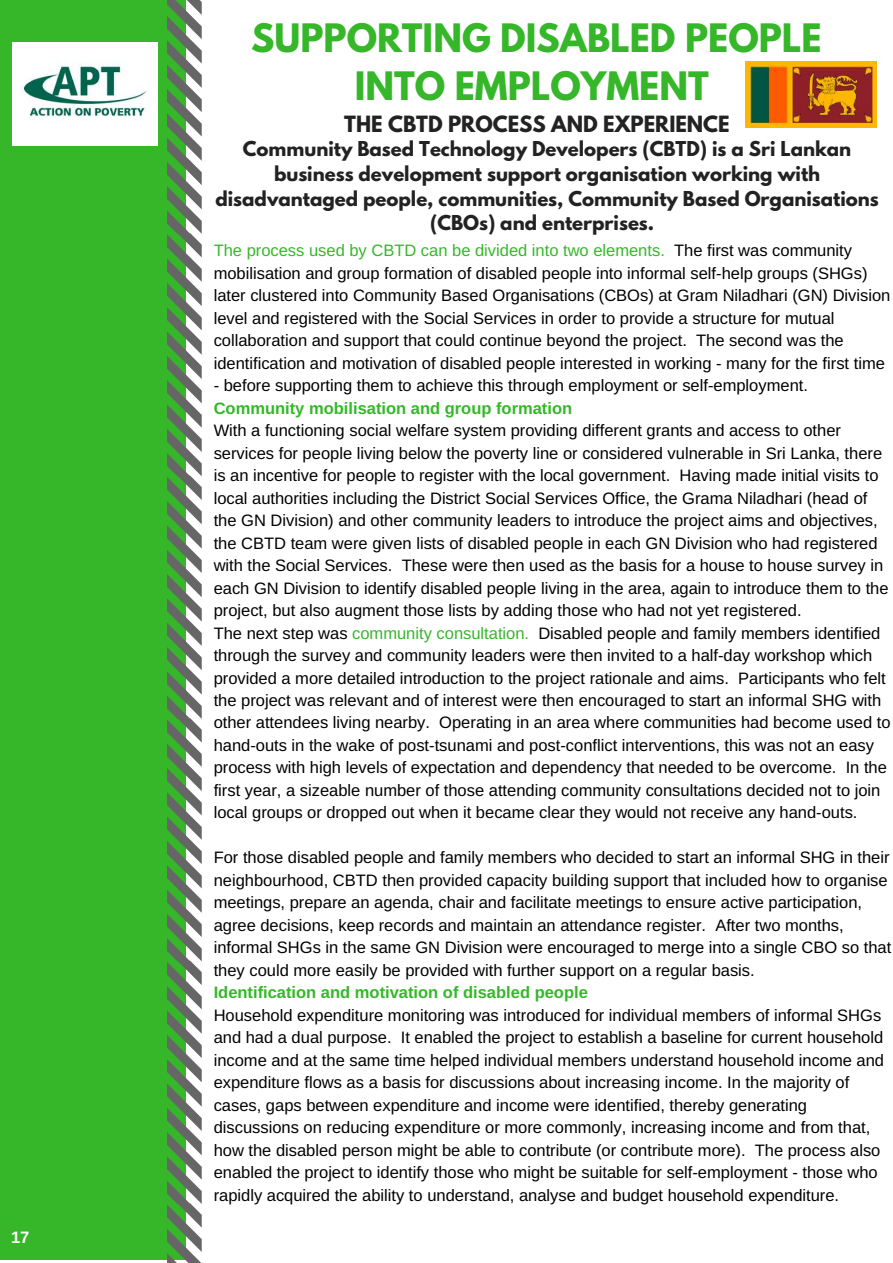
<style>
.page{position:relative;width:893px;height:1263px;background:#fff}
.page>*{position:absolute;margin:0;border:0;box-sizing:border-box;transform-origin:0 0}
.t1{font:700 34.65px/48.3px "League Spartan";color:#35b729;text-align:center}
.t2{font:700 19.8px "League Spartan";color:#222}
.t3{font:700 18.15px/24.8px "League Spartan";color:#222;text-align:center}
.t4{font:16.5px/22.5px "Arimo";color:#000}
.t5{font:700 16.5px "Arimo";color:#35b729}
.t6{font:700 16.5px "Arimo";color:#fff}
.s1{color:#35b729}
</style>
<div class="page">
<div style="left:0;top:0;width:185px;height:1260px;background:#35b729"></div>
<img style="left:745px;top:62px;width:131px;height:65px">
<svg style="left:167px;top:0;width:35px;height:1262px"></svg>
<img style="left:12px;top:43px;width:145px;height:102px">
<p class="t6" style="left:11px;top:1228px;width:20px">17</p>
<h1 class="t1" style="left:251px;top:18px;width:572px">SUPPORTING DISABLED PEOPLE<br>INTO EMPLOYMENT</h1>
<p class="t2" style="left:344px;top:114px;width:387px">THE CBTD PROCESS AND EXPERIENCE</p>
<p class="t3" style="left:215px;top:139px;width:665px">Community Based Technology Developers (CBTD) is a Sri Lankan business development support organisation working with disadvantaged people, communities, Community Based Organisations (CBOs) and enterprises.</p>
<p class="t4" style="left:214px;top:239px;width:678px"><span class="s1">The process used by CBTD can be divided into two elements.</span> The first was community mobilisation and group formation of disabled people into informal self-help groups (SHGs) later clustered into Community Based Organisations (CBOs) at Gram Niladhari (GN) Division level and registered with the Social Services in order to provide a structure for mutual collaboration and support that could continue beyond the project. The second was the identification and motivation of disabled people interested in working - many for the first time</p>
<p class="t4" style="left:214px;top:374px;width:596px">- before supporting them to achieve this through employment or self-employment.</p>
<p class="t5" style="left:214px;top:399px;width:360px">Community mobilisation and group formation</p>
<p class="t4" style="left:214px;top:419px;width:678px">With a functioning social welfare system providing different grants and access to other services for people living below the poverty line or considered vulnerable in Sri Lanka, there is an incentive for people to register with the local government. Having made initial visits to local authorities including the District Social Services Office, the Grama Niladhari (head of the GN Division) and other community leaders to introduce the project aims and objectives, the CBTD team were given lists of disabled people in each GN Division who had registered with the Social Services. These were then used as the basis for a house to house survey in each GN Division to identify disabled people living in the area, again to introduce them to the project, but also augment those lists by adding those who had not yet registered.<br>The next step was <span class="s1">community consultation.</span> Disabled people and family members identified through the survey and community leaders were then invited to a half-day workshop which provided a more detailed introduction to the project rationale and aims. Participants who felt the project was relevant and of interest were then encouraged to start an informal SHG with other attendees living nearby. Operating in an area where communities had become used to hand-outs in the wake of post-tsunami and post-conflict interventions, this was not an easy process with high levels of expectation and dependency that needed to be overcome. In the first year, a sizeable number of those attending community consultations decided not to join local groups or dropped out when it became clear they would not receive any hand-outs.</p>
<p class="t4" style="left:214px;top:846px;width:679px">For those disabled people and family members who decided to start an informal SHG in their neighbourhood, CBTD then provided capacity building support that included how to organise meetings, prepare an agenda, chair and facilitate meetings to ensure active participation, agree decisions, keep records and maintain an attendance register. After two months, informal SHGs in the same GN Division were encouraged to merge into a single CBO so that they could more easily be provided with further support on a regular basis.</p>
<p class="t5" style="left:214px;top:983px;width:375px">Identification and motivation of disabled people</p>
<p class="t4" style="left:214px;top:1004px;width:672px">Household expenditure monitoring was introduced for individual members of informal SHGs and had a dual purpose. It enabled the project to establish a baseline for current household income and at the same time helped individual members understand household income and expenditure flows as a basis for discussions about increasing income. In the majority of cases, gaps between expenditure and income were identified, thereby generating discussions on reducing expenditure or more commonly, increasing income and from that, how the disabled person might be able to contribute (or contribute more). The process also enabled the project to identify those who might be suitable for self-employment - those who rapidly acquired the ability to understand, analyse and budget household expenditure.</p>
</div>
